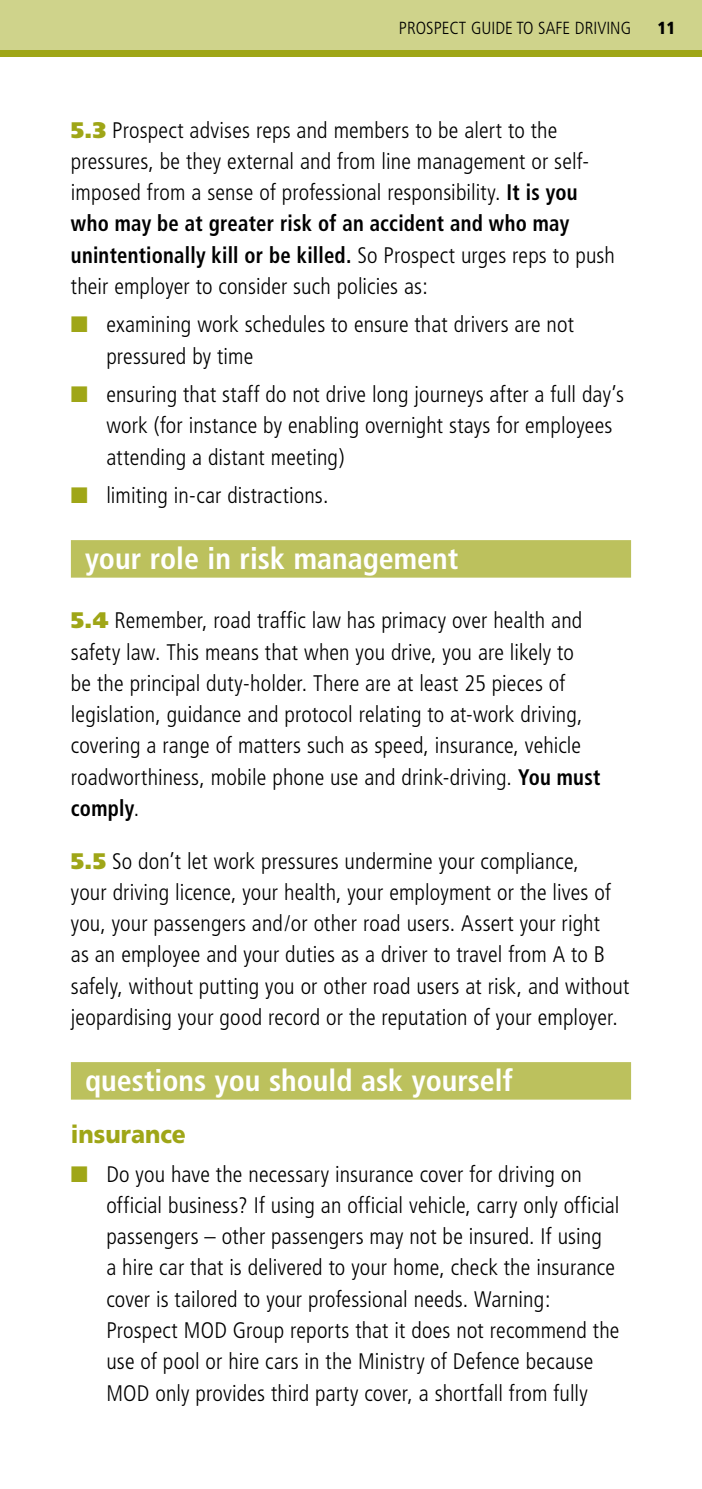
<style>
.page{position:relative;width:702px;height:1489px;background:#fff}
.page>*{position:absolute;margin:0;border:0;box-sizing:border-box;transform-origin:0 0}
.t1{font:700 condensed 30px "Frutiger";color:#fff}
.t2{font:900 25px "Frutiger";color:#9fa617;scale:.92 1}
.t3{font:300 condensed 22.5px/31.2px "Frutiger";letter-spacing:.005em;color:#000}
.t4{font:300 condensed 17.5px "Frutiger";color:#000}
.t5{font:900 condensed 17.5px "Frutiger";color:#000}
.s1{font-weight:900;font-stretch:normal;color:#9fa617}
.s2{font-weight:700}
.s3{color:#9fa617}
</style>
<div class="page">
<div style="left:0;top:0;width:702px;height:57px;background:#9fa617"></div>
<div style="left:0;top:0;width:702px;height:50px;background:#cfd38b"></div>
<div style="left:71px;top:540px;width:560px;height:37px;background:#bcc15d"></div>
<div style="left:71px;top:1062px;width:560px;height:37px;background:#bcc15d"></div>
<p class="t4" style="left:399px;top:18px;width:233px">Prospect Guide to SAFE DRIVI NG</p>
<p class="t5" style="left:657px;top:18px;width:20px">11</p>
<p class="t3" style="left:71px;top:115px;width:545px"><span class="s1">5.3</span> Prospect advises reps and members to be alert to the pressures, be they external and from line management or self&shy;imposed from a sense of professional responsibility. <span class="s2">It is you who may be at greater risk of an accident and who may unintentionally kill or be killed.</span> So Prospect urges reps to push their employer to consider such policies as:</p>
<p class="t3" style="left:106px;top:309px;width:469px;text-indent:-35px"><span class="s3">■</span> examining work schedules to ensure that drivers are not pressured by time</p>
<p class="t3" style="left:106px;top:379px;width:519px;text-indent:-35px"><span class="s3">■</span> ensuring that staff do not drive long journeys after a full day’s work (for instance by enabling overnight stays for employees attending a distant meeting)</p>
<p class="t3" style="left:71px;top:480px;width:259px"><span class="s3">■</span> limiting in-car distractions.</p>
<h1 class="t1" style="left:85px;top:540px;width:375px">your role in risk management</h1>
<p class="t3" style="left:71px;top:605px;width:531px"><span class="s1">5.4</span> Remember, road traffic law has primacy over health and safety law. This means that when you drive, you are likely to<br>be the principal duty-holder. There are at least 25 pieces of legislation, guidance and protocol relating to at-work driving, covering a range of matters such as speed, insurance, vehicle roadworthiness, mobile phone use and drink-driving. <span class="s2">You must comply</span>.</p>
<p class="t3" style="left:71px;top:845px;width:560px"><span class="s1">5.5</span> So don’t let work pressures undermine your compliance,<br>your driving licence, your health, your employment or the lives of you, your passengers and/or other road users. Assert your right<br>as an employee and your duties as a driver to travel from A to B safely, without putting you or other road users at risk, and without jeopardising your good record or the reputation of your employer.</p>
<h1 class="t1" style="left:85px;top:1062px;width:429px">questions you should ask yourself</h1>
<p class="t2" style="left:71px;top:1119px;width:127px">insurance</p>
<p class="t3" style="left:106px;top:1158px;width:514px;text-indent:-35px"><span class="s3">■</span> Do you have the necessary insurance cover for driving on official business? If using an official vehicle, carry only official passengers – other passengers may not be insured. If using<br>a hire car that is delivered to your home, check the insurance cover is tailored to your professional needs. Warning:<br>Prospect MOD Group reports that it does not recommend the use of pool or hire cars in the Ministry of Defence because MOD only provides third party cover, a shortfall from fully</p>
</div>
